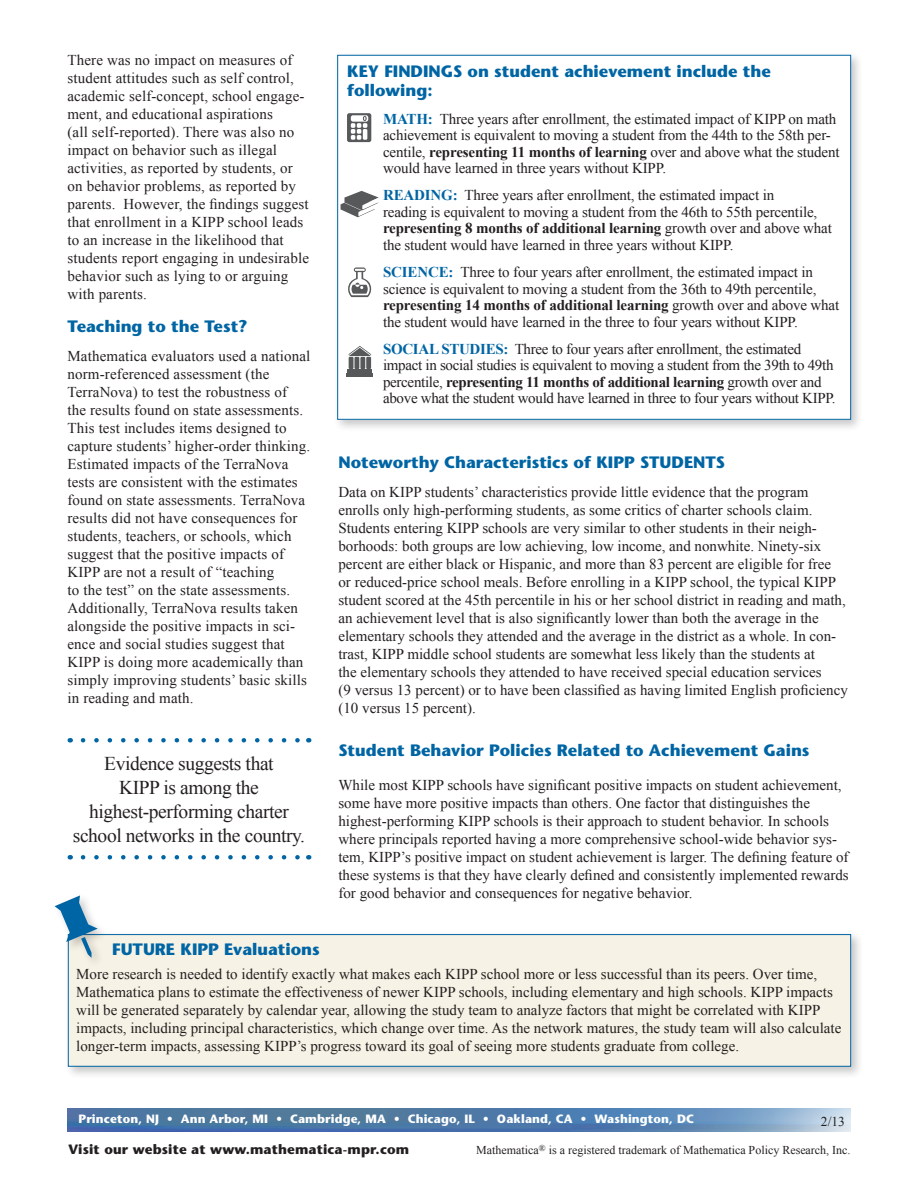
<style>
.page{position:relative;width:918px;height:1188px;background:#fff}
.page>*{position:absolute;margin:0;border:0;box-sizing:border-box;transform-origin:0 0}
.Text{font:19.5px/24px "Times New Roman";letter-spacing:-.02em;color:#231f20;text-align:center}
.B_Blue_Head{font:700 16.5px/19.5px "Stone Sans Std";color:#0065a4}
.Text-2{font:15px/18px "Times New Roman";color:#231f20}
.Text-3{font:15px/16.5px "Times New Roman";letter-spacing:-.02em;color:#231f20}
.t1{font:700 13.5px "Stone Sans Std";letter-spacing:.01em;color:#231f20}
.References_9_pt{font:13.5px "Times New Roman";color:#231f20}
.t2{font:700 12px "Stone Sans Std";letter-spacing:.01em;color:#fff}
.t3{font:12px "Times New Roman";color:#231f20}
.s1{font-weight:700;color:#0065a4}
.s2{font-weight:700}
</style>
<div class="page">
<img style="left:68px;top:1108px;width:782px;height:24px">
<div style="left:64px;top:930px;width:800px;height:149px;background:#231f20;opacity:.25"></div>
<div style="left:68px;top:935px;width:783px;height:131px;background:#f6f2e5"></div>
<div style="left:68px;top:934px;width:783px;height:133px;border:1px solid #0065a4"></div>
<div style="left:52px;top:893px;width:57px;height:76px;background:#231f20;opacity:.25"></div>
<svg style="left:55px;top:895px;width:43px;height:63px"></svg>
<div style="left:334px;top:51px;width:530px;height:381px;background:#231f20;opacity:.25"></div>
<div style="left:338px;top:55px;width:513px;height:364px;background:#fff"></div>
<svg style="left:347px;top:113px;width:24px;height:29px"></svg>
<svg style="left:351px;top:115px;width:17px;height:7px"></svg>
<svg style="left:351px;top:116px;width:16px;height:24px"></svg>
<svg style="left:341px;top:191px;width:38px;height:26px"></svg>
<svg style="left:348px;top:267px;width:23px;height:30px"></svg>
<div style="left:349px;top:357px;width:5px;height:12px;background:#57585a"></div>
<div style="left:354px;top:357px;width:5px;height:12px;background:#57585a"></div>
<div style="left:360px;top:357px;width:5px;height:12px;background:#57585a"></div>
<div style="left:366px;top:357px;width:5px;height:12px;background:#57585a"></div>
<hr style="left:348px;top:370px;width:24px;height:3px;background:#57585a">
<hr style="left:347px;top:373px;width:26px;height:3px;background:#57585a">
<svg style="left:349px;top:346px;width:22px;height:10px"></svg>
<svg style="left:83px;top:738px;width:217px;height:5px"></svg>
<svg style="left:83px;top:855px;width:217px;height:5px"></svg>
<p class="Text-2" style="left:68px;top:51px;width:243px">There was no impact on measures of student attitudes such as self control, academic self-concept, school engage&shy;ment, and educational aspirations<br>(all self-reported). There was also no impact on behavior such as illegal activities, as reported by students, or on behavior problems, as reported by parents. However, the findings suggest that enrollment in a KIPP school leads to an increase in the likelihood that students report engaging in undesirable behavior such as lying to or arguing with parents.</p>
<p class="B_Blue_Head" style="left:68px;top:317px;width:182px">Teaching to the Test?</p>
<p class="Text-2" style="left:68px;top:347px;width:245px">Mathematica evaluators used a national norm-referenced assessment (the TerraNova) to test the robustness of<br>the results found on state assessments.<br>This test includes items designed to capture students’ higher-order thinking.<br>Estimated impacts of the TerraNova tests are consistent with the estimates found on state assessments. TerraNova results did not have consequences for students, teachers, or schools, which suggest that the positive impacts of KIPP are not a result of “teaching<br>to the test” on the state assessments.<br>Additionally, TerraNova results taken alongside the positive impacts in sci&shy;ence and social studies suggest that KIPP is doing more academically than simply improving students’ basic skills in reading and math.</p>
<p class="Text" style="left:73px;top:751px;width:234px">Evidence suggests that<br>KIPP is among the highest-performing charter school networks in the country.</p>
<p class="B_Blue_Head" style="left:347px;top:61px;width:425px">KEY FINDINGS on student achievement include the following:</p>
<p class="Text-2" style="left:383px;top:110px;width:458px;line-height:16.5px"><span class="s1">MATH:</span> Three years after enrollment, the estimated impact of KIPP on math achievement is equivalent to moving a student from the 44th to the 58th per&shy;centile, <span class="s2">representing 11 months of learning</span> over and above what the student would have learned in three years without KIPP.</p>
<p class="Text-2" style="left:383px;top:187px;width:450px;line-height:16.5px"><span class="s1">READING:</span> Three years after enrollment, the estimated impact in<br>reading is equivalent to moving a student from the 46th to 55th percentile, <span class="s2">representing 8 months of additional learning</span> growth over and above what the student would have learned in three years without KIPP.</p>
<p class="Text-2" style="left:383px;top:264px;width:458px;line-height:16.5px"><span class="s1">SCIENCE:</span> Three to four years after enrollment, the estimated impact in science is equivalent to moving a student from the 36th to 49th percentile, <span class="s2">representing 14 months of additional learning</span> growth over and above what the student would have learned in the three to four years without KIPP.</p>
<p class="Text-3" style="left:383px;top:340px;width:454px"><span class="s1">SOCIAL STUDIES:</span> Three to four years after enrollment, the estimated impact in social studies is equivalent to moving a student from the 39th to 49th percentile, <span class="s2">representing 11 months of additional learning</span> growth over and above what the student would have learned in three to four years without KIPP.</p>
<p class="B_Blue_Head" style="left:338px;top:452px;width:388px">Noteworthy Characteristics of KIPP STUDENTS</p>
<p class="Text-2" style="left:338px;top:482px;width:511px">Data on KIPP students’ characteristics provide little evidence that the program enrolls only high-performing students, as some critics of charter schools claim.<br>Students entering KIPP schools are very similar to other students in their neigh&shy;borhoods: both groups are low achieving, low income, and nonwhite. Ninety-six percent are either black or Hispanic, and more than 83 percent are eligible for free<br>or reduced-price school meals. Before enrolling in a KIPP school, the typical KIPP student scored at the 45th percentile in his or her school district in reading and math, an achievement level that is also significantly lower than both the average in the elementary schools they attended and the average in the district as a whole. In con&shy;trast, KIPP middle school students are somewhat less likely than the students at<br>the elementary schools they attended to have received special education services<br>(9 versus 13 percent) or to have been classified as having limited English proficiency (10 versus 15 percent).</p>
<p class="B_Blue_Head" style="left:338px;top:741px;width:473px">Student Behavior Policies Related to Achievement Gains</p>
<p class="Text-2" style="left:338px;top:775px;width:512px">While most KIPP schools have significant positive impacts on student achievement, some have more positive impacts than others. One factor that distinguishes the highest-performing KIPP schools is their approach to student behavior. In schools where principals reported having a more comprehensive school-wide behavior sys&shy;tem, KIPP’s positive impact on student achievement is larger. The defining feature of these systems is that they have clearly defined and consistently implemented rewards for good behavior and consequences for negative behavior.</p>
<p class="B_Blue_Head" style="left:112px;top:939px;width:209px">FUTURE KIPP Evaluations</p>
<p class="Text-2" style="left:76px;top:964px;width:767px">More research is needed to identify exactly what makes each KIPP school more or less successful than its peers. Over time, Mathematica plans to estimate the effectiveness of newer KIPP schools, including elementary and high schools. KIPP impacts will be generated separately by calendar year, allowing the study team to analyze factors that might be correlated with KIPP impacts, including principal characteristics, which change over time. As the network matures, the study team will also calculate longer-term impacts, assessing KIPP’s progress toward its goal of seeing more students graduate from college.</p>
<p class="t2" style="left:79px;top:1111px;width:617px">Princeton, NJ • Ann Arbor, MI • Cambridge, MA • Chicago, IL • Oakland, CA • Washington, DC</p>
<p class="t1" style="left:68px;top:1141px;width:342px">Visit our website at www.mathematica-mpr.com</p>
<p class="t3" style="left:476px;top:1141px;width:376px">Mathematica<sup>®</sup> is a registered trademark of Mathematica Policy Research, Inc.</p>
<p class="References_9_pt" style="left:821px;top:1112px;width:26px">2/13</p>
</div>
